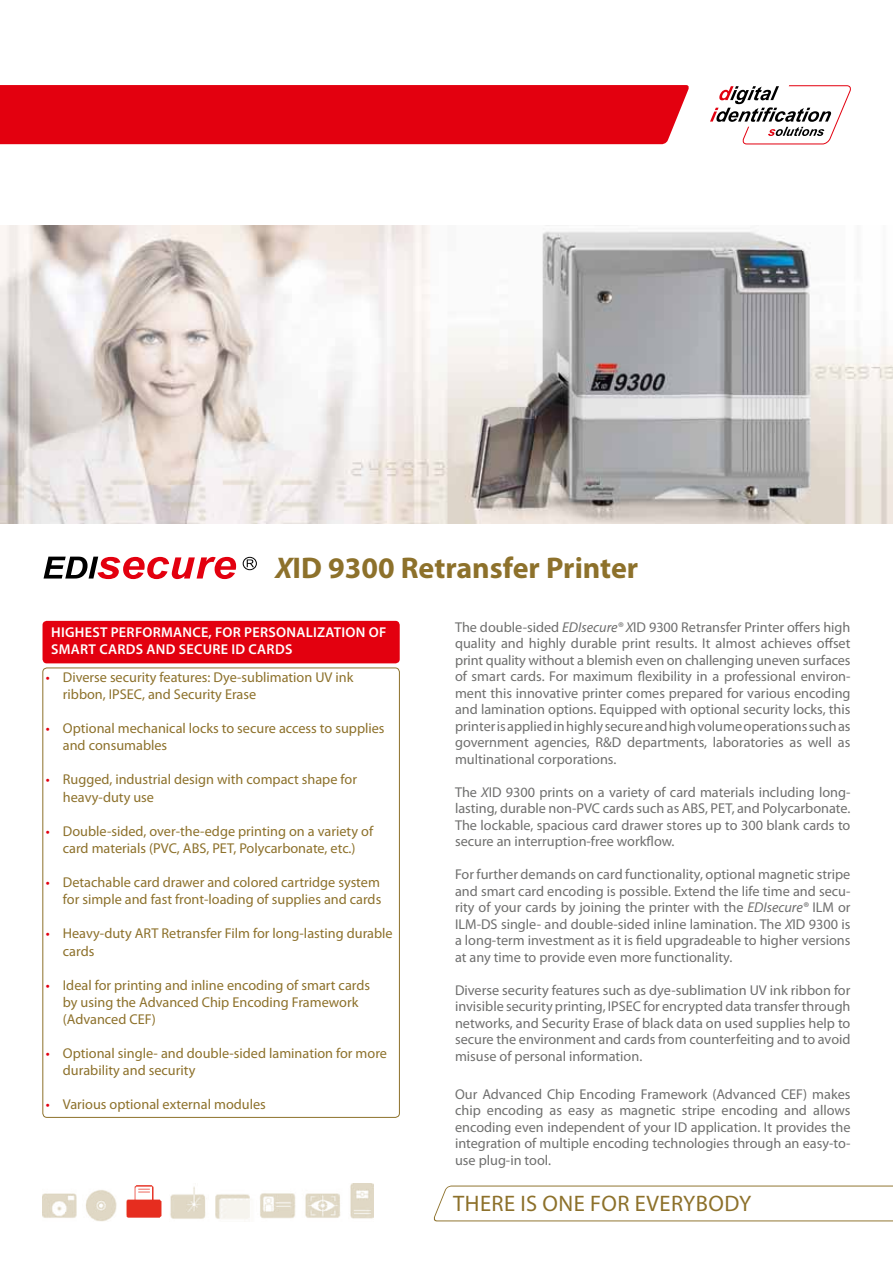
<style>
.page{position:relative;width:893px;height:1263px;background:#fff}
.page>*{position:absolute;margin:0;border:0;box-sizing:border-box;transform-origin:0 0}
.t1{font:700 30px "Myriad Pro";color:#8d712b}
.t2{font:22.5px "Myriad Pro";letter-spacing:.02em;color:#8d712b}
.t3{font:14.25px/16.5px "Myriad Pro";color:#6f6f6e;text-align:justify}
.t4{font:14.25px/17.1px "Myriad Pro";color:#8d712b}
.t5{font:600 14.25px/17.1px "Myriad Pro";letter-spacing:.02em;color:#fff}
.s1{font-style:italic}
.s2{color:#e3000f}
</style>
<div class="page">
<div style="left:0;top:85px;width:689px;height:59px;background:#e3000f"></div>
<svg style="left:710px;top:85px;width:141px;height:59px"></svg>
<svg style="left:433px;top:1185px;width:460px;height:36px"></svg>
<img style="left:43px;top:1183px;width:331px;height:38px">
<div style="left:243px;top:557px;width:14px;height:13px;border:1px solid #000;border-radius:50%"></div>
<svg style="left:247px;top:559px;width:7px;height:8px"></svg>
<svg style="left:43px;top:556px;width:193px;height:23px"></svg>
<img style="left:0;top:225px;width:893px;height:298px">
<img style="left:120px;top:1183px;width:46px;height:38px">
<div style="left:43px;top:621px;width:357px;height:42px;background:#e3000f;border-radius:4px"></div>
<h1 class="t1" style="left:275px;top:549px;width:364px"><span class="s1">X</span>ID 9300 Retransfer Printer</h1>
<p class="t5" style="left:51px;top:623px;width:337px">HIGHEST PERFORMANCE, FOR PERSONALIZATION OF<br>SMART CARDS AND SECURE ID CARDS</p>
<p class="t4" style="left:63px;top:668px;width:292px;text-indent:-17px"><span class="s2">•</span> Diverse security features: Dye-sublimation UV ink ribbon, IPSEC, and Security Erase</p>
<p class="t4" style="left:63px;top:720px;width:323px;text-indent:-17px"><span class="s2">•</span> Optional mechanical locks to secure access to supplies and consumables</p>
<p class="t4" style="left:63px;top:771px;width:296px;text-indent:-17px"><span class="s2">•</span> Rugged, industrial design with compact shape for heavy-duty use</p>
<p class="t4" style="left:46px;top:822px;width:329px;text-align:center"><span class="s2">•</span> Double-sided, over-the-edge printing on a variety of card materials (PVC, ABS, PET, Polycarbonate, etc.)</p>
<p class="t4" style="left:46px;top:873px;width:337px;text-align:right"><span class="s2">•</span> Detachable card drawer and colored cartridge system for simple and fast front-loading of supplies and cards</p>
<p class="t4" style="left:63px;top:925px;width:331px;text-indent:-17px"><span class="s2">•</span> Heavy-duty ART Retransfer Film for long-lasting durable cards</p>
<p class="t4" style="left:63px;top:976px;width:309px;text-indent:-17px"><span class="s2">•</span> Ideal for printing and inline encoding of smart cards by using the Advanced Chip Encoding Framework (Advanced CEF)</p>
<p class="t4" style="left:63px;top:1044px;width:326px;text-indent:-17px"><span class="s2">•</span> Optional single- and double-sided lamination for more durability and security</p>
<p class="t4" style="left:46px;top:1096px;width:221px"><span class="s2">•</span> Various optional external modules</p>
<p class="t3" style="left:455px;top:618px;width:397px">The double-sided <span class="s1">EDIsecure® X</span>ID 9300 Retransfer Printer offers high quality and highly durable print results. It almost achieves offset print quality without a blemish even on challenging uneven surfaces of smart cards. For maximum flexibility in a professional environ&shy;ment this innovative printer comes prepared for various encoding and lamination options. Equipped with optional security locks, this printer is applied in highly secure and high volume operations such as government agencies, R&amp;D departments, laboratories as well as multinational corporations.</p>
<p class="t3" style="left:455px;top:783px;width:397px">The <span class="s1">X</span>ID 9300 prints on a variety of card materials including long&shy;lasting, durable non-PVC cards such as ABS, PET, and Polycarbonate.<br>The lockable, spacious card drawer stores up to 300 blank cards to secure an interruption-free workflow.</p>
<p class="t3" style="left:455px;top:866px;width:397px">For further demands on card functionality, optional magnetic stripe and smart card encoding is possible. Extend the life time and secu&shy;rity of your cards by joining the printer with the <span class="s1">EDIsecure®</span> ILM or ILM-DS single- and double-sided inline lamination. The <span class="s1">X</span>ID 9300 is a long-term investment as it is field upgradeable to higher versions at any time to provide even more functionality.</p>
<p class="t3" style="left:455px;top:981px;width:397px">Diverse security features such as dye-sublimation UV ink ribbon for invisible security printing, IPSEC for encrypted data transfer through networks, and Security Erase of black data on used supplies help to secure the environment and cards from counterfeiting and to avoid misuse of personal information.</p>
<p class="t3" style="left:455px;top:1085px;width:397px">Our Advanced Chip Encoding Framework (Advanced CEF) makes chip encoding as easy as magnetic stripe encoding and allows encoding even independent of your ID application. It provides the integration of multiple encoding technologies through an easy-to&shy;use plug-in tool.</p>
<h2 class="t2" style="left:453px;top:1189px;width:298px">there is one for everybody</h2>
</div>
